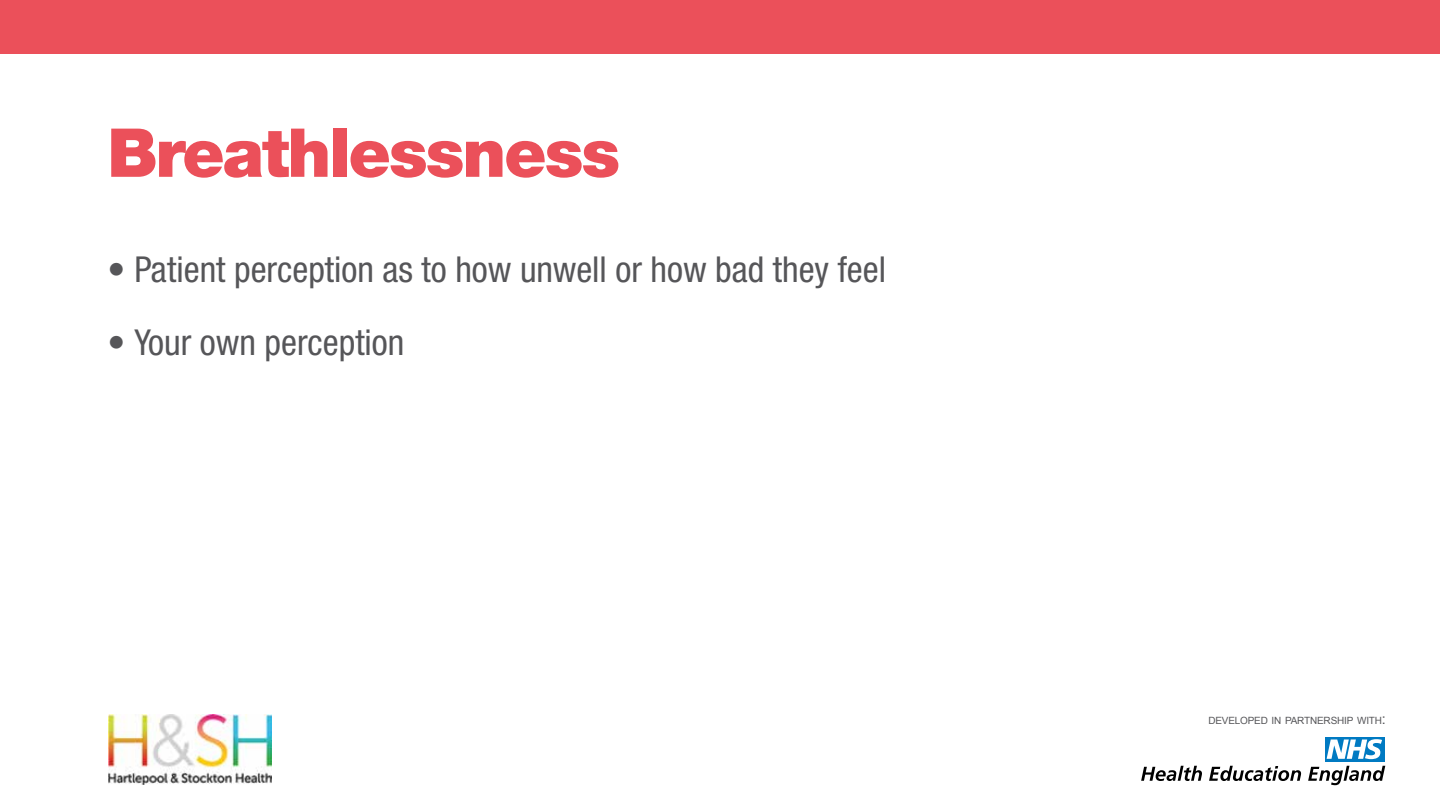
<style>
.page{position:relative;width:1440px;height:810px;background:#fff}
.page>*{position:absolute;margin:0;border:0;box-sizing:border-box;transform-origin:0 0}
.t1{font:900 67.5px "Helvetica Neue LT Std";color:#eb505a}
.t2{font:condensed 35.85px "Helvetica Neue LT Std";color:#565659}
.t3{font:10.05px "Arial";letter-spacing:-.015em;color:#565659}
.s1{font-size:14.25px}
</style>
<div class="page">
<div style="left:0;top:0;width:1439px;height:54px;background:#eb505a"></div>
<img style="left:108px;top:714px;width:163px;height:70px">
<div style="left:1324px;top:737px;width:60px;height:24px;background:#007ac2"></div>
<svg style="left:1326px;top:739px;width:55px;height:20px"></svg>
<svg style="left:1141px;top:766px;width:60px;height:15px"></svg>
<svg style="left:1209px;top:766px;width:91px;height:15px"></svg>
<svg style="left:1308px;top:766px;width:77px;height:19px"></svg>
<h1 class="t1" style="left:107px;top:112px;width:514px">Breathlessness</h1>
<p class="t2" style="left:107px;top:248px;width:780px">• Patient perception as to how unwell or how bad they feel</p>
<p class="t2" style="left:107px;top:322px;width:298px">• Your own perception</p>
<p class="t3" style="left:1208px;top:714px;width:179px">DEVELOPED IN PARTNERSHIP WITH<span class="s1">:</span></p>
</div>
